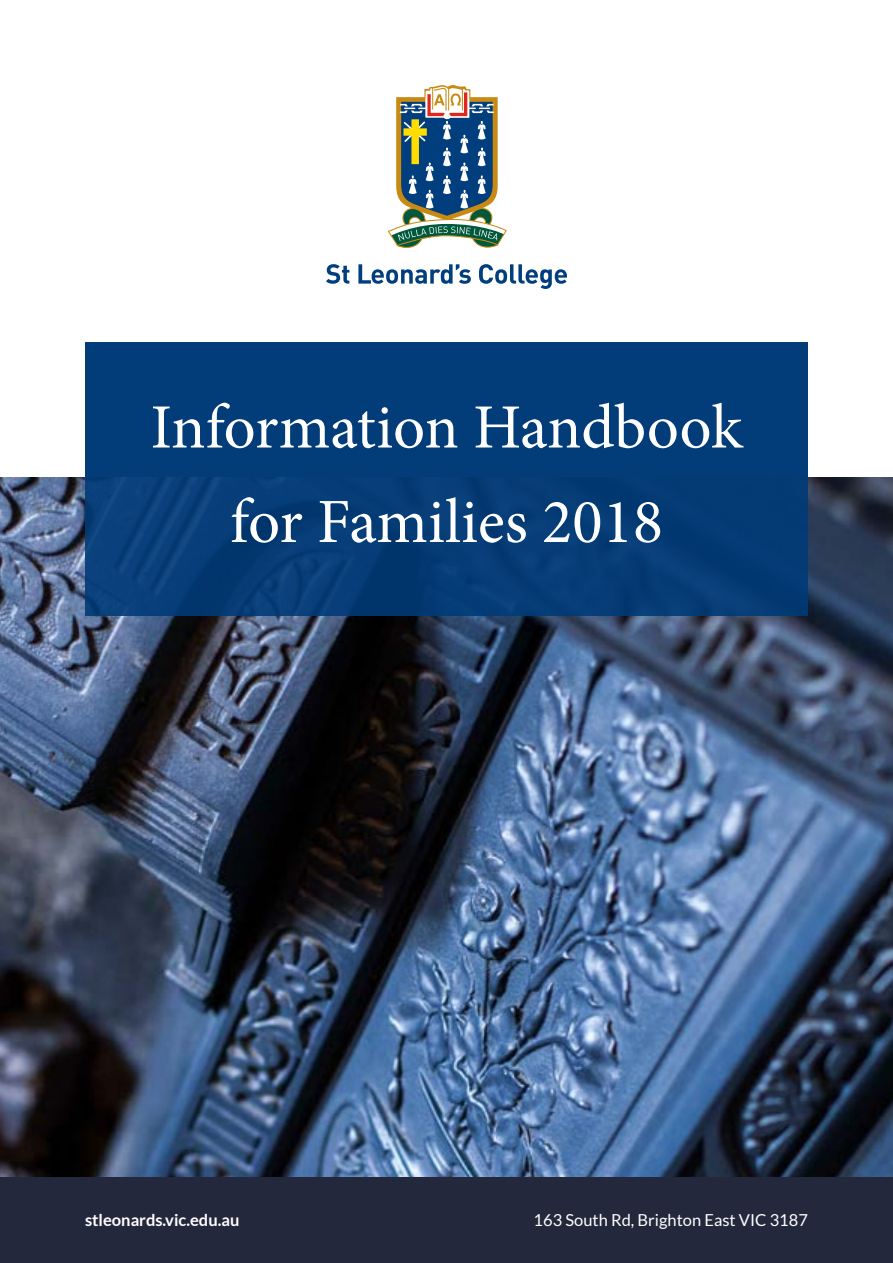
<style>
.page{position:relative;width:893px;height:1263px;background:#fff}
.page>*{position:absolute;margin:0;border:0;box-sizing:border-box;transform-origin:0 0}
.t1{font:63px/94.5px "Minion Pro";letter-spacing:-.005em;color:#fff;text-align:center}
.t2{font:16.5px "Lato";color:#fff}
.t3{font:700 16.5px "Lato";color:#fff}
</style>
<div class="page">
<svg style="left:326px;top:264px;width:23px;height:20px"></svg>
<svg style="left:358px;top:264px;width:113px;height:20px"></svg>
<svg style="left:479px;top:264px;width:88px;height:25px"></svg>
<svg style="left:388px;top:85px;width:119px;height:163px"></svg>
<img style="left:0;top:477px;width:893px;height:701px">
<div style="left:85px;top:342px;width:723px;height:273px;background:#003b78"></div>
<div style="left:0;top:1178px;width:893px;height:85px;background:#24283c"></div>
<p class="t1" style="left:151px;top:380px;width:593px">Information Handbook for Families 2018</p>
<p class="t3" style="left:85px;top:1210px;width:156px">stleonards.vic.edu.au</p>
<p class="t2" style="left:534px;top:1211px;width:276px">163 South Rd, Brighton East VIC 3187</p>
</div>
